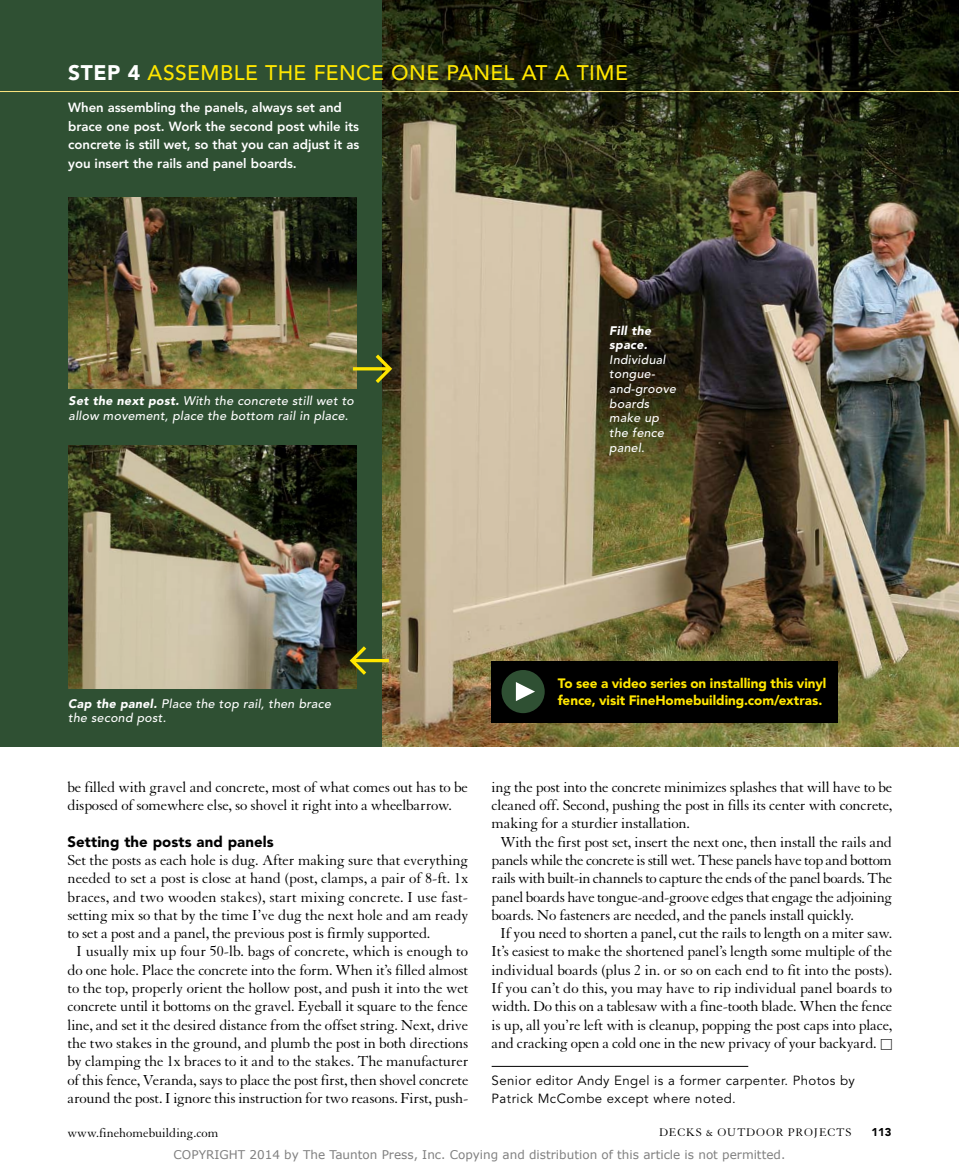
<style>
.page{position:relative;width:959px;height:1175px;background:#fff}
.page>*{position:absolute;margin:0;border:0;box-sizing:border-box;transform-origin:0 0}
.t1{font:500 21px "Avenir LT Std";letter-spacing:.025em;color:#ffe600}
.t2{font:900 21px "Avenir LT Std";color:#fff}
.t3{font:15.75px/18.3px "Granjon LT Std";letter-spacing:-.015em;color:#000}
.t4{font:15.75px "Granjon LT Std";letter-spacing:.005em;color:#000}
.t5{font:900 15px "Avenir LT Std";color:#000}
.t6{font:900 13.5px/17.2px "Avenir LT Std";letter-spacing:-.005em;color:#ffe600}
.t7{font:13.5px "Granjon LT Std";color:#000}
.t8{font:800 13.2px/18.5px "Avenir LT Std";letter-spacing:-.005em;color:#fff}
.t9{font:13.2px/18.3px "Avenir LT Std";letter-spacing:.03em;color:#000}
.t10{font:italic 500 12.3px/14.7px "Avenir LT Std";letter-spacing:.02em;color:#fff}
.t11{font:italic 900 12.3px/14.7px "Avenir LT Std";letter-spacing:.02em;color:#fff}
.t12{font:12px "Verdana";color:#808080}
.t13{font:12px "Granjon LT Std";letter-spacing:.07em;color:#000}
.t14{font:900 11.25px "Avenir LT Std";color:#000}
.s1{font-weight:500;color:#ffe600}
.s2{font-weight:900}
.s3{font-family:"Universal Std Newswith Comm Pi";font-size:13.5px}
</style>
<div class="page">
<div style="left:0;top:0;width:958px;height:746px;background:#2f5033"></div>
<img style="left:382px;top:0;width:576px;height:746px">
<img style="left:68px;top:197px;width:288px;height:191px">
<img style="left:68px;top:446px;width:288px;height:242px">
<hr style="left:491px;top:1066px;width:257px;height:1px;background:#000">
<hr style="left:0;top:91px;width:958px;height:1px;background:#ffe881">
<svg style="left:353px;top:354px;width:39px;height:29px"></svg>
<svg style="left:350px;top:646px;width:39px;height:29px"></svg>
<div style="left:491px;top:661px;width:347px;height:61px;background:#000"></div>
<div style="left:501px;top:670px;width:43px;height:43px;background:#2f5033;border-radius:50%"></div>
<svg style="left:516px;top:682px;width:19px;height:19px"></svg>
<h1 class="t2" style="left:68px;top:60px;width:94px">Step 4 <span class="s1">ASSE</span></h1>
<h1 class="t1" style="left:200px;top:61px;width:80px">MBLE THE</h1>
<h1 class="t1" style="left:314px;top:61px;width:94px">FENCE ONE</h1>
<h1 class="t1" style="left:446px;top:61px;width:15px">PANEL</h1>
<h1 class="t1" style="left:521px;top:61px;width:105px">AT ATIME</h1>
<p class="t8" style="left:68px;top:99px;width:292px">When assembling the panels, always set and brace one post. Work the second post while its concrete is still wet, so that you can adjust it as you insert the rails and panel boards.</p>
<p class="t10" style="left:69px;top:394px;width:287px"><span class="s2">Set the next post.</span> With the concrete still wet to allow movement, place the bottom rail in place.</p>
<p class="t11" style="left:609px;top:323px;width:43px">Fill the space.</p>
<p class="t10" style="left:609px;top:352px;width:68px">Individual tongue&shy;and-groove boards make up the fence panel.</p>
<p class="t10" style="left:68px;top:696px;width:264px"><span class="s2">Cap the panel.</span> Place the top rail, then brace the second post.</p>
<p class="t3" style="left:68px;top:778px;width:402px">be filled with gravel and concrete, most of what comes out has to be disposed of somewhere else, so shovel it right into a wheelbarrow.</p>
<p class="t5" style="left:68px;top:832px;width:208px">Setting the posts and panels</p>
<p class="t3" style="left:68px;top:851px;width:402px">Set the posts as each hole is dug. After making sure that everything</p>
<p class="t3" style="left:68px;top:869px;width:402px">needed to set a post is close at hand (post, clamps, a pair of 8-ft. 1x</p>
<p class="t4" style="left:68px;top:888px;width:402px">braces, and two wooden stakes), start mixing concrete. I use fast-</p>
<p class="t3" style="left:68px;top:906px;width:402px">setting mix so that by the time I’ve dug the next hole and am ready</p>
<p class="t3" style="left:68px;top:924px;width:364px">to set a post and a panel, the previous post is firmly supported.</p>
<p class="t3" style="left:76px;top:942px;width:393px">I usually mix up four 50-lb. bags of concrete, which is enough to</p>
<p class="t3" style="left:68px;top:961px;width:402px">do one hole. Place the concrete into the form. When it’s filled almost</p>
<p class="t3" style="left:68px;top:979px;width:402px">to the top, properly orient the hollow post, and push it into the wet</p>
<p class="t3" style="left:68px;top:997px;width:402px">concrete until it bottoms on the gravel. Eyeball it square to the fence</p>
<p class="t3" style="left:68px;top:1016px;width:402px">line, and set it the desired distance from the offset string. Next, drive</p>
<p class="t3" style="left:68px;top:1034px;width:402px">the two stakes in the ground, and plumb the post in both directions</p>
<p class="t3" style="left:68px;top:1052px;width:402px">by clamping the 1x braces to it and to the stakes. The manufacturer</p>
<p class="t3" style="left:68px;top:1070px;width:402px">of this fence, Veranda, says to place the post first, then shovel concrete</p>
<p class="t3" style="left:68px;top:1089px;width:402px">around the post. I ignore this instruction for two reasons. First, push-</p>
<p class="t6" style="left:557px;top:674px;width:270px">To see a video series on installing this vinyl fence, visit FineHomebuilding.com/extras.</p>
<p class="t3" style="left:491px;top:778px;width:402px">ing the post into the concrete minimizes splashes that will have to be</p>
<p class="t3" style="left:491px;top:796px;width:402px">cleaned off. Second, pushing the post in fills its center with concrete,</p>
<p class="t3" style="left:491px;top:814px;width:200px">making for a sturdier installation.</p>
<p class="t3" style="left:500px;top:833px;width:393px">With the first post set, insert the next one, then install the rails and</p>
<p class="t3" style="left:491px;top:851px;width:402px">panels while the concrete is still wet. These panels have top and bottom</p>
<p class="t3" style="left:491px;top:869px;width:402px">rails with built-in channels to capture the ends of the panel boards. The</p>
<p class="t3" style="left:491px;top:887px;width:402px">panel boards have tongue-and-groove edges that engage the adjoining</p>
<p class="t3" style="left:491px;top:906px;width:364px">boards. No fasteners are needed, and the panels install quickly.</p>
<p class="t3" style="left:500px;top:924px;width:393px">If you need to shorten a panel, cut the rails to length on a miter saw.</p>
<p class="t3" style="left:491px;top:942px;width:402px">It’s easiest to make the shortened panel’s length some multiple of the</p>
<p class="t3" style="left:491px;top:961px;width:402px">individual boards (plus 2 in. or so on each end to fit into the posts).</p>
<p class="t3" style="left:491px;top:979px;width:402px">If you can’t do this, you may have to rip individual panel boards to</p>
<p class="t3" style="left:491px;top:997px;width:402px">width. Do this on a tablesaw with a fine-tooth blade. When the fence</p>
<p class="t3" style="left:491px;top:1016px;width:402px">is up, all you’re left with is cleanup, popping the post caps into place,</p>
<p class="t3" style="left:491px;top:1034px;width:402px">and cracking open a cold one in the new privacy of your backyard. <span class="s3">□</span></p>
<p class="t9" style="left:491px;top:1071px;width:365px">Senior editor Andy Engel is a former carpenter. Photos by<br>Patrick McCombe except where noted.</p>
<p class="t7" style="left:68px;top:1125px;width:152px">www.finehomebuilding.com</p>
<p class="t13" style="left:659px;top:1126px;width:10px">dec</p>
<p class="t13" style="left:686px;top:1126px;width:42px">ks &amp; outdoo</p>
<p class="t13" style="left:775px;top:1126px;width:53px">r projects</p>
<p class="t14" style="left:871px;top:1125px;width:21px">113</p>
<p class="t12" style="left:174px;top:1146px;width:613px">COPYRIGHT 2014 by The Taunton Press, Inc. Copying and distribution of this article is not permitted.</p>
</div>
